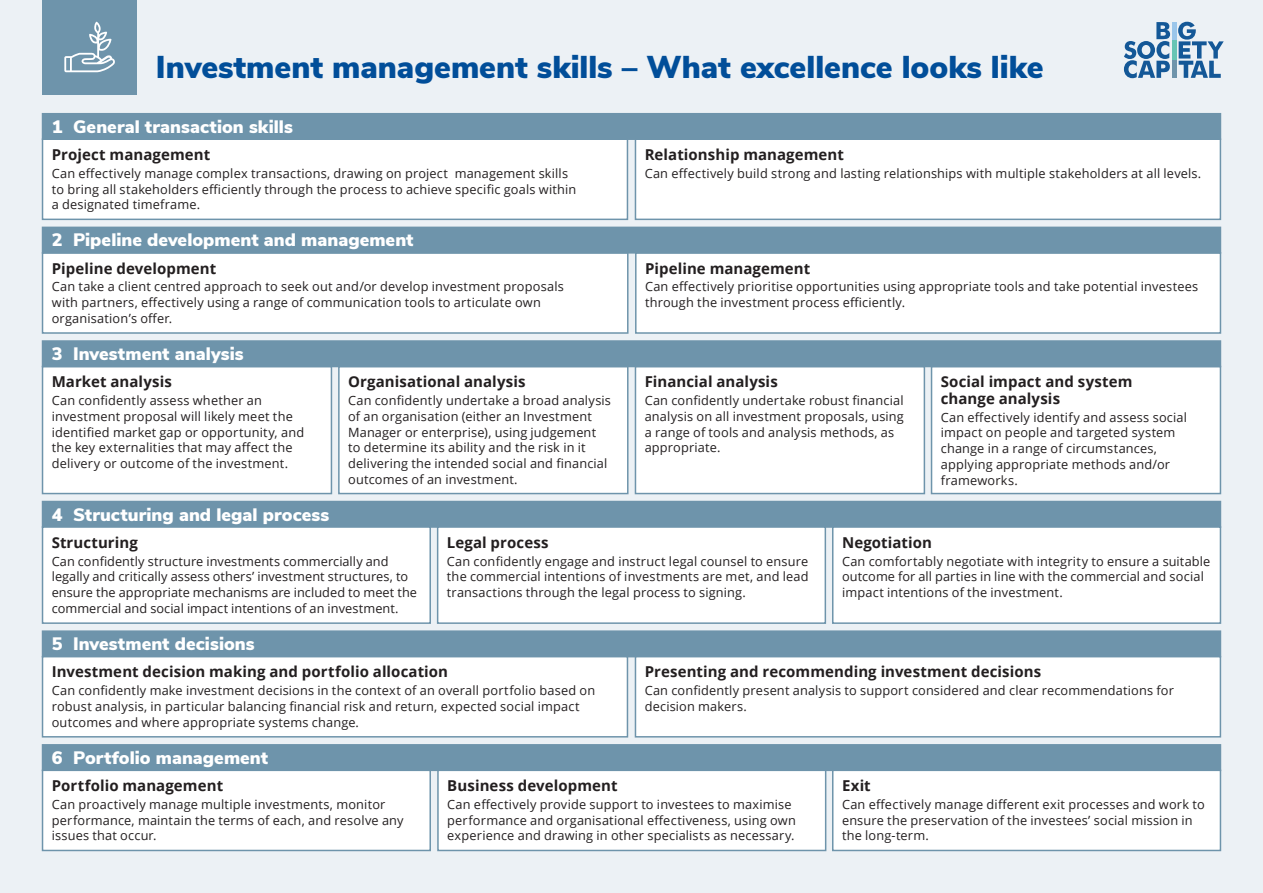
<style>
.page{position:relative;width:1263px;height:893px;background:#ecf1f5}
.page>*{position:absolute;margin:0;border:0;box-sizing:border-box;transform-origin:0 0}
.t1{font:900 31.5px "Nunito Sans";color:#014e99}
.Title_bar_text{font:900 18px "Nunito Sans";letter-spacing:.005em;color:#fff}
.Body_sub-head{font:700 15px/16.5px "Open Sans";letter-spacing:.005em;color:#231f20}
.Body_copy{font:12.75px/15.8px "Open Sans";letter-spacing:.015em;color:#231f20}
</style>
<div class="page">
<div style="left:43px;top:0;width:94px;height:94px;background:#6e94ab"></div>
<svg style="left:64px;top:22px;width:51px;height:50px"></svg>
<div style="left:43px;top:745px;width:1177px;height:25px;background:#6e94ab"></div>
<div style="left:42px;top:744px;width:1179px;height:27px;border:2px solid #6e94ab"></div>
<div style="left:43px;top:770px;width:387px;height:80px;background:#fff"></div>
<div style="left:42px;top:770px;width:389px;height:81px;border:2px solid #6e94ab"></div>
<div style="left:438px;top:770px;width:388px;height:80px;background:#fff"></div>
<div style="left:437px;top:770px;width:389px;height:81px;border:2px solid #6e94ab"></div>
<div style="left:833px;top:770px;width:387px;height:80px;background:#fff"></div>
<div style="left:832px;top:770px;width:389px;height:81px;border:2px solid #6e94ab"></div>
<div style="left:339px;top:366px;width:289px;height:128px;background:#fff"></div>
<div style="left:338px;top:366px;width:290px;height:128px;border:2px solid #6e94ab"></div>
<div style="left:43px;top:366px;width:288px;height:128px;background:#fff"></div>
<div style="left:42px;top:366px;width:290px;height:128px;border:2px solid #6e94ab"></div>
<div style="left:635px;top:366px;width:289px;height:128px;background:#fff"></div>
<div style="left:635px;top:366px;width:290px;height:128px;border:2px solid #6e94ab"></div>
<div style="left:931px;top:366px;width:289px;height:128px;background:#fff"></div>
<div style="left:931px;top:366px;width:290px;height:128px;border:2px solid #6e94ab"></div>
<div style="left:43px;top:341px;width:1177px;height:25px;background:#6e94ab"></div>
<div style="left:42px;top:340px;width:1179px;height:27px;border:2px solid #6e94ab"></div>
<div style="left:43px;top:253px;width:585px;height:80px;background:#fff"></div>
<div style="left:42px;top:252px;width:586px;height:82px;border:2px solid #6e94ab"></div>
<div style="left:636px;top:253px;width:584px;height:80px;background:#fff"></div>
<div style="left:635px;top:252px;width:586px;height:82px;border:2px solid #6e94ab"></div>
<div style="left:43px;top:227px;width:1177px;height:26px;background:#6e94ab"></div>
<div style="left:42px;top:227px;width:1179px;height:27px;border:2px solid #6e94ab"></div>
<div style="left:43px;top:139px;width:584px;height:80px;background:#fff"></div>
<div style="left:42px;top:138px;width:586px;height:82px;border:2px solid #6e94ab"></div>
<div style="left:635px;top:139px;width:585px;height:80px;background:#fff"></div>
<div style="left:635px;top:138px;width:586px;height:82px;border:2px solid #6e94ab"></div>
<div style="left:43px;top:114px;width:1177px;height:25px;background:#6e94ab"></div>
<div style="left:42px;top:113px;width:1179px;height:27px;border:2px solid #6e94ab"></div>
<div style="left:43px;top:501px;width:1177px;height:26px;background:#6e94ab"></div>
<div style="left:43px;top:527px;width:387px;height:96px;background:#fff"></div>
<div style="left:42px;top:526px;width:389px;height:98px;border:2px solid #6e94ab"></div>
<div style="left:438px;top:527px;width:387px;height:96px;background:#fff"></div>
<div style="left:437px;top:526px;width:389px;height:98px;border:2px solid #6e94ab"></div>
<div style="left:833px;top:527px;width:387px;height:96px;background:#fff"></div>
<div style="left:832px;top:526px;width:389px;height:98px;border:2px solid #6e94ab"></div>
<div style="left:43px;top:631px;width:1177px;height:26px;background:#6e94ab"></div>
<div style="left:42px;top:630px;width:1179px;height:27px;border:2px solid #6e94ab"></div>
<div style="left:635px;top:657px;width:585px;height:80px;background:#fff"></div>
<div style="left:635px;top:656px;width:586px;height:81px;border:2px solid #6e94ab"></div>
<div style="left:43px;top:657px;width:584px;height:80px;background:#fff"></div>
<div style="left:42px;top:656px;width:586px;height:81px;border:2px solid #6e94ab"></div>
<svg style="left:1124px;top:22px;width:46px;height:56px"></svg>
<svg style="left:1178px;top:22px;width:46px;height:56px"></svg>
<div style="left:1171px;top:22px;width:5px;height:18px;background:#9bc6ea"></div>
<div style="left:1171px;top:60px;width:5px;height:18px;background:#6e94ab"></div>
<div style="left:1171px;top:40px;width:5px;height:20px;background:#66c5b4"></div>
<p class="t1" style="left:156px;top:44px;width:889px">Investment management skills – What excellence looks like</p>
<p class="Title_bar_text" style="left:52px;top:113px;width:243px">1 General transaction skills</p>
<p class="Body_sub-head" style="left:52px;top:146px;width:160px">Project management</p>
<p class="Body_copy" style="left:52px;top:165px;width:526px">Can effectively manage complex transactions, drawing on project management skills to bring all stakeholders efficiently through the process to achieve specific goals within a designated timeframe.</p>
<p class="Title_bar_text" style="left:52px;top:227px;width:363px">2 Pipeline development and management</p>
<p class="Body_sub-head" style="left:52px;top:260px;width:166px">Pipeline development</p>
<p class="Body_copy" style="left:52px;top:279px;width:513px">Can take a client centred approach to seek out and/or develop investment proposals with partners, effectively using a range of communication tools to articulate own organisation’s offer.</p>
<p class="Title_bar_text" style="left:52px;top:341px;width:193px">3 Investment analysis</p>
<p class="Body_sub-head" style="left:52px;top:373px;width:122px">Market analysis</p>
<p class="Body_copy" style="left:52px;top:392px;width:254px">Can confidently assess whether an investment proposal will likely meet the identified market gap or opportunity, and the key externalities that may affect the delivery or outcome of the investment.</p>
<p class="Body_sub-head" style="left:348px;top:373px;width:179px">Organisational analysis</p>
<p class="Body_copy" style="left:348px;top:392px;width:264px">Can confidently undertake a broad analysis of an organisation (either an Investment Manager or enterprise), using judgement to determine its ability and the risk in it delivering the intended social and financial outcomes of an investment.</p>
<p class="Body_sub-head" style="left:645px;top:146px;width:201px">Relationship management</p>
<p class="Body_copy" style="left:645px;top:165px;width:558px">Can effectively build strong and lasting relationships with multiple stakeholders at all levels.</p>
<p class="Body_sub-head" style="left:645px;top:260px;width:167px">Pipeline management</p>
<p class="Body_copy" style="left:645px;top:279px;width:555px">Can effectively prioritise opportunities using appropriate tools and take potential investees through the investment process efficiently.</p>
<p class="Body_sub-head" style="left:645px;top:373px;width:135px">Financial analysis</p>
<p class="Body_copy" style="left:645px;top:392px;width:261px">Can confidently undertake robust financial analysis on all investment proposals, using a range of tools and analysis methods, as appropriate.</p>
<p class="Body_sub-head" style="left:941px;top:373px;width:193px">Social impact and system change analysis</p>
<p class="Body_copy" style="left:941px;top:409px;width:248px">Can effectively identify and assess social impact on people and targeted system change in a range of circumstances, applying appropriate methods and/or frameworks.</p>
<p class="Title_bar_text" style="left:52px;top:501px;width:279px">4 Structuring and legal process</p>
<p class="Body_sub-head" style="left:52px;top:534px;width:88px">Structuring</p>
<p class="Body_copy" style="left:52px;top:553px;width:367px">Can confidently structure investments commercially and legally and critically assess others’ investment structures, to ensure the appropriate mechanisms are included to meet the commercial and social impact intentions of an investment.</p>
<p class="Title_bar_text" style="left:52px;top:631px;width:204px">5 Investment decisions</p>
<p class="Body_sub-head" style="left:447px;top:534px;width:103px">Legal process</p>
<p class="Body_copy" style="left:447px;top:553px;width:363px;text-align:justify">Can confidently engage and instruct legal counsel to ensure the commercial intentions of investments are met, and lead transactions through the legal process to signing.</p>
<p class="Body_sub-head" style="left:842px;top:534px;width:91px">Negotiation</p>
<p class="Body_copy" style="left:842px;top:553px;width:370px">Can comfortably negotiate with integrity to ensure a suitable outcome for all parties in line with the commercial and social impact intentions of the investment.</p>
<p class="Body_sub-head" style="left:52px;top:663px;width:398px">Investment decision making and portfolio allocation</p>
<p class="Body_copy" style="left:52px;top:682px;width:545px">Can confidently make investment decisions in the context of an overall portfolio based on robust analysis, in particular balancing financial risk and return, expected social impact outcomes and where appropriate systems change.</p>
<p class="Body_sub-head" style="left:645px;top:663px;width:398px">Presenting and recommending investment decisions</p>
<p class="Body_copy" style="left:645px;top:682px;width:531px">Can confidently present analysis to support considered and clear recommendations for decision makers.</p>
<p class="Title_bar_text" style="left:52px;top:744px;width:218px">6 Portfolio management</p>
<p class="Body_sub-head" style="left:52px;top:777px;width:173px">Portfolio management</p>
<p class="Body_copy" style="left:52px;top:796px;width:353px">Can proactively manage multiple investments, monitor performance, maintain the terms of each, and resolve any issues that occur.</p>
<p class="Body_sub-head" style="left:447px;top:777px;width:172px">Business development</p>
<p class="Body_copy" style="left:447px;top:796px;width:350px">Can effectively provide support to investees to maximise performance and organisational effectiveness, using own experience and drawing in other specialists as necessary.</p>
<p class="Body_sub-head" style="left:842px;top:777px;width:30px">Exit</p>
<p class="Body_copy" style="left:842px;top:796px;width:364px">Can effectively manage different exit processes and work to ensure the preservation of the investees’ social mission in the long-term.</p>
</div>
